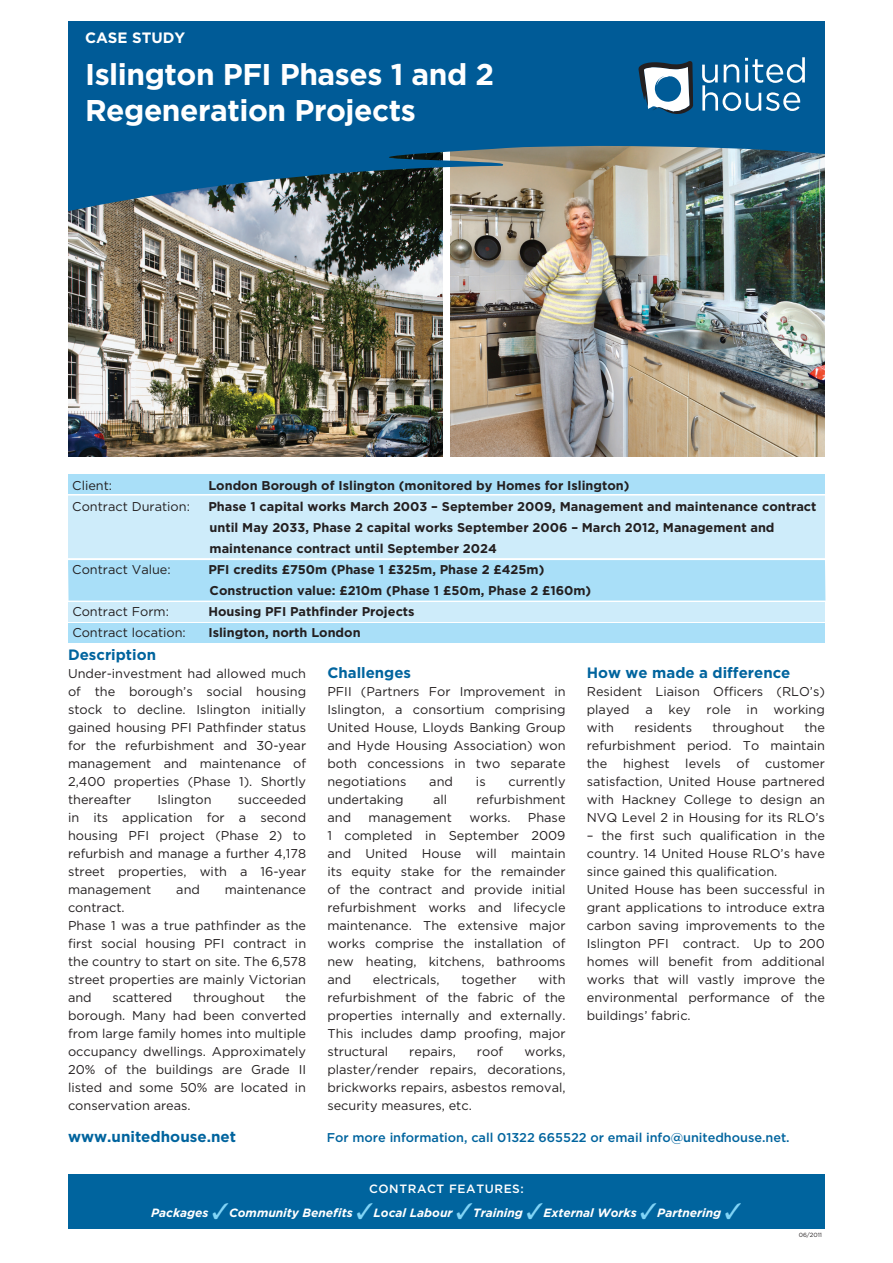
<style>
.page{position:relative;width:893px;height:1263px;background:#fff}
.page>*{position:absolute;margin:0;border:0;box-sizing:border-box;transform-origin:0 0}
.t1{font:700 30px/36px "Gotham";letter-spacing:-.015em;color:#fff}
.t2{font:700 15.15px "Gotham";color:#00649e}
.t3{font:700 15px "Gotham";color:#00649e}
.t4{font:700 15px "Gotham";color:#fff}
.t5{font:12.75px/18px "Gotham";color:#231f20;text-align:justify}
.t6{font:700 12.75px/21px "Gotham";color:#231f20}
.t7{font:500 12.75px "Gotham";color:#00649e}
.t8{font:italic 700 12px/24px "Gotham";color:#fff;text-align:center}
.t9{font:6px "Gotham";color:#231f20}
.s1{font-weight:500;font-style:normal}
.s2{color:#81d4f6}
</style>
<div class="page">
<div style="left:68px;top:475px;width:757px;height:19px;background:#a9dff8"></div>
<div style="left:68px;top:496px;width:757px;height:62px;background:#ceecfa"></div>
<div style="left:68px;top:560px;width:757px;height:41px;background:#a9dff8"></div>
<div style="left:68px;top:602px;width:757px;height:20px;background:#ceecfa"></div>
<div style="left:68px;top:623px;width:757px;height:20px;background:#a9dff8"></div>
<img style="left:451px;top:253px;width:374px;height:204px">
<img style="left:68px;top:253px;width:374px;height:204px">
<img style="left:68px;top:21px;width:757px;height:232px">
<div style="left:68px;top:1175px;width:757px;height:54px;background:#00649e"></div>
<svg style="left:702px;top:57px;width:103px;height:54px;background:#3b81af"></svg>
<svg style="left:638px;top:60px;width:55px;height:55px"></svg>
<p class="t4" style="left:85px;top:27px;width:102px">CASE STUDY</p>
<h1 class="t1" style="left:85px;top:56px;width:410px">Islington PFI Phases 1 and 2<br>Regeneration Projects</h1>
<p class="t5" style="left:72px;top:476px;width:41px">Client:</p>
<p class="t6" style="left:208px;top:475px;width:423px">London Borough of Islington (monitored by Homes for Islington)</p>
<p class="t5" style="left:72px;top:497px;width:119px">Contract Duration:</p>
<p class="t6" style="left:208px;top:496px;width:610px">Phase 1 capital works March 2003 – September 2009, Management and maintenance contract until May 2033, Phase 2 capital works September 2006 – March 2012, Management and maintenance contract until September 2024</p>
<p class="t5" style="left:72px;top:560px;width:100px">Contract Value:</p>
<p class="t6" style="left:208px;top:559px;width:384px">PFI credits £750m (Phase 1 £325m, Phase 2 £425m)<br>Construction value: £210m (Phase 1 £50m, Phase 2 £160m)</p>
<p class="t5" style="left:72px;top:602px;width:98px">Contract Form:</p>
<p class="t6" style="left:208px;top:601px;width:208px">Housing PFI Pathfinder Projects</p>
<p class="t5" style="left:72px;top:623px;width:115px">Contract location:</p>
<p class="t6" style="left:208px;top:622px;width:154px">Islington, north London</p>
<p class="t3" style="left:68px;top:645px;width:90px">Description</p>
<p class="t5" style="left:68px;top:664px;width:240px">Under-investment had allowed much of the borough’s social housing stock to decline. Islington initially gained housing PFI Pathfinder status for the refurbishment and 30-year management and maintenance of 2,400 properties (Phase 1). Shortly thereafter</p>
<p class="t5" style="left:68px;top:790px;width:240px;text-indent:170px">succeeded in its application for a second housing PFI project (Phase 2) to refurbish and manage a further 4,178 street properties, with a 16-year management</p>
<p class="t5" style="left:157px;top:790px;width:56px">Islington</p>
<p class="t5" style="left:176px;top:880px;width:25px">and</p>
<p class="t5" style="left:225px;top:880px;width:83px">maintenance</p>
<p class="t5" style="left:68px;top:898px;width:240px;text-align:left">contract.<br>Phase 1 was a true pathfinder as the first social housing PFI contract in the country to start on site. The 6,578 street properties are mainly Victorian and</p>
<p class="t5" style="left:68px;top:988px;width:240px;text-indent:218px">the borough. Many had been converted from large family homes into multiple occupancy dwellings. Approximately 20% of the buildings are Grade II listed and some 50% are located in conservation areas.</p>
<p class="t5" style="left:112px;top:988px;width:62px">scattered</p>
<p class="t5" style="left:193px;top:988px;width:73px">throughout</p>
<p class="t3" style="left:327px;top:663px;width:85px">Challenges</p>
<p class="t5" style="left:327px;top:682px;width:240px">PFII (Partners For Improvement in Islington, a consortium comprising United House, Lloyds Banking Group and Hyde Housing Association) won both concessions in two separate negotiations</p>
<p class="t5" style="left:429px;top:772px;width:25px">and</p>
<p class="t5" style="left:476px;top:772px;width:11px">is</p>
<p class="t5" style="left:509px;top:772px;width:58px">currently</p>
<p class="t5" style="left:327px;top:790px;width:78px">undertaking</p>
<p class="t5" style="left:433px;top:790px;width:16px">all</p>
<p class="t5" style="left:476px;top:790px;width:91px">refurbishment</p>
<p class="t5" style="left:327px;top:808px;width:25px">and</p>
<p class="t5" style="left:369px;top:808px;width:85px">management</p>
<p class="t5" style="left:469px;top:808px;width:43px">works.</p>
<p class="t5" style="left:327px;top:808px;width:240px;text-indent:200px">Phase 1 completed in September 2009 and United House will maintain its equity stake for the remainder of the contract and provide initial refurbishment works and lifecycle maintenance. The extensive major works comprise the installation of new heating, kitchens, bathrooms and</p>
<p class="t5" style="left:327px;top:970px;width:240px;text-indent:211px">with refurbishment of the fabric of the properties internally and externally.<br>This includes damp proofing, major structural</p>
<p class="t5" style="left:373px;top:970px;width:68px">electricals,</p>
<p class="t5" style="left:461px;top:970px;width:57px">together</p>
<p class="t5" style="left:409px;top:1042px;width:48px">repairs,</p>
<p class="t5" style="left:477px;top:1042px;width:28px">roof</p>
<p class="t5" style="left:327px;top:1042px;width:240px;text-indent:197px">works, plaster/render repairs, decorations, brickworks repairs, asbestos removal, security measures, etc.</p>
<p class="t3" style="left:587px;top:663px;width:205px">How we made a difference</p>
<p class="t5" style="left:587px;top:682px;width:240px">Resident Liaison Officers (RLO’s) played a key role in working with</p>
<p class="t5" style="left:587px;top:718px;width:240px;text-indent:218px">the refurbishment period. To maintain the highest levels of customer satisfaction, United House partnered with Hackney College to design an NVQ Level 2 in Housing for its RLO’s</p>
<p class="t5" style="left:587px;top:826px;width:240px;text-align:left">– the first such qualification in the country. 14 United House RLO’s have since gained this qualification.<br>United House has been successful in grant applications to introduce extra carbon saving improvements to the Islington PFI contract. Up to 200 homes will benefit from additional works that will vastly improve the environmental performance of the buildings’ fabric.</p>
<p class="t5" style="left:634px;top:718px;width:59px">residents</p>
<p class="t5" style="left:712px;top:718px;width:73px">throughout</p>
<p class="t2" style="left:68px;top:1127px;width:170px">www.unitedhouse.net</p>
<p class="t7" style="left:327px;top:1129px;width:464px">For more information, call 01322 665522 or email info@unitedhouse.net.</p>
<p class="t8" style="left:151px;top:1176px;width:592px"><span class="s1">Contract Features:<br></span>Packages <span class="s2">✓</span>Community Benefits <span class="s2">✓</span>Local Labour <span class="s2">✓</span>Training <span class="s2">✓</span>External Works <span class="s2">✓</span>Partnering <span class="s2">✓</span></p>
<p class="t9" style="left:799px;top:1230px;width:25px">06/2011</p>
</div>
